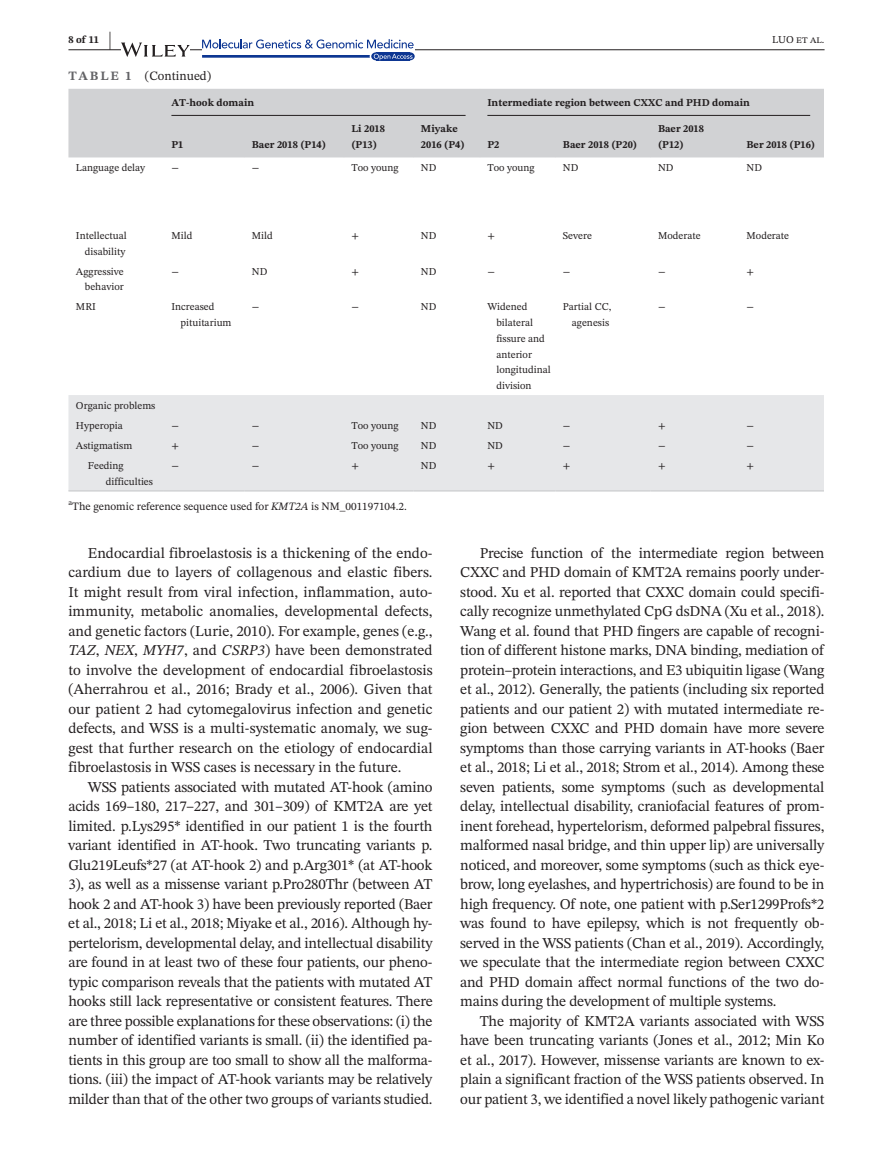
<style>
.page{position:relative;width:893px;height:1174px;background:#fff}
.page>*{position:absolute;margin:0;border:0;box-sizing:border-box;transform-origin:0 0}
.t1{font:15px/19.5px "STIX Two Text";letter-spacing:-.01em;color:#231f20;text-align:justify}
.t2{font:12.75px "STIX Two Text";color:#231f20}
.t3{font:11.25px "STIX Two Text";color:#231f20}
.t4{font:10.5px/15.8px "STIX Two Text";color:#231f20}
.t5{font:700 10.5px/15.8px "STIX Two Text";color:#231f20}
.t6{font:7.8px "STIX Two Text";color:#231f20}
.s1{font-size:21px}
.s2{font-weight:700;color:#636366}
.s3{font-style:italic}
</style>
<div class="page">
<hr style="left:68px;top:49px;width:756px;height:1px;background:#231f20">
<svg style="left:121px;top:43px;width:69px;height:14px"></svg>
<svg style="left:202px;top:39px;width:212px;height:21px"></svg>
<div style="left:68px;top:89px;width:756px;height:68px;background:#d1d2d4"></div>
<div style="left:68px;top:395px;width:756px;height:95px;background:#e6e7e9"></div>
<hr style="left:68px;top:490px;width:96px;height:1px;background:#d1d2d4">
<hr style="left:164px;top:490px;width:80px;height:1px;background:#d1d2d4">
<hr style="left:244px;top:490px;width:100px;height:1px;background:#d1d2d4">
<hr style="left:344px;top:490px;width:69px;height:1px;background:#d1d2d4">
<hr style="left:413px;top:490px;width:67px;height:1px;background:#d1d2d4">
<hr style="left:480px;top:490px;width:75px;height:1px;background:#d1d2d4">
<hr style="left:555px;top:490px;width:95px;height:1px;background:#d1d2d4">
<hr style="left:650px;top:490px;width:89px;height:1px;background:#d1d2d4">
<hr style="left:739px;top:490px;width:85px;height:1px;background:#d1d2d4">
<hr style="left:171px;top:115px;width:295px;height:1px;background:#231f20">
<hr style="left:487px;top:115px;width:323px;height:1px;background:#231f20">
<p class="t5" style="left:68px;top:32px;width:44px">8 of 11 <span class="s1">|</span></p>
<p class="t4" style="left:772px;top:31px;width:54px">LUO et al.</p>
<p class="t2" style="left:68px;top:66px;width:144px"><span class="s2">TABLE 1</span> (Continued)</p>
<p class="t5" style="left:171px;top:95px;width:84px">AT-hook domain</p>
<p class="t5" style="left:487px;top:95px;width:264px">Intermediate region between CXXC and PHD domain</p>
<p class="t5" style="left:171px;top:137px;width:14px">P1</p>
<p class="t5" style="left:252px;top:137px;width:76px">Baer 2018 (P14)</p>
<p class="t5" style="left:351px;top:121px;width:35px">Li 2018 (P13)</p>
<p class="t5" style="left:421px;top:121px;width:45px">Miyake<br>2016 (P4)</p>
<p class="t5" style="left:658px;top:121px;width:47px">Baer 2018 (P12)</p>
<p class="t5" style="left:487px;top:137px;width:14px">P2</p>
<p class="t5" style="left:563px;top:137px;width:76px">Baer 2018 (P20)</p>
<p class="t5" style="left:746px;top:137px;width:70px">Ber 2018 (P16)</p>
<p class="t4" style="left:76px;top:160px;width:71px">Language delay</p>
<p class="t4" style="left:171px;top:160px;width:9px">−</p>
<p class="t4" style="left:252px;top:160px;width:9px">−</p>
<p class="t4" style="left:351px;top:160px;width:49px">Too young</p>
<p class="t4" style="left:421px;top:160px;width:17px">ND</p>
<p class="t4" style="left:487px;top:160px;width:49px">Too young</p>
<p class="t4" style="left:563px;top:160px;width:17px">ND</p>
<p class="t4" style="left:658px;top:160px;width:17px">ND</p>
<p class="t4" style="left:746px;top:160px;width:17px">ND</p>
<p class="t4" style="left:76px;top:227px;width:52px;text-align:right">Intellectual disability</p>
<p class="t4" style="left:171px;top:227px;width:23px">Mild</p>
<p class="t4" style="left:252px;top:227px;width:23px">Mild</p>
<p class="t4" style="left:351px;top:227px;width:9px">+</p>
<p class="t4" style="left:421px;top:227px;width:17px">ND</p>
<p class="t4" style="left:487px;top:227px;width:9px">+</p>
<p class="t4" style="left:563px;top:227px;width:30px">Severe</p>
<p class="t4" style="left:658px;top:227px;width:44px">Moderate</p>
<p class="t4" style="left:746px;top:227px;width:44px">Moderate</p>
<p class="t4" style="left:76px;top:263px;width:49px;text-align:right">Aggressive behavior</p>
<p class="t4" style="left:171px;top:263px;width:9px">−</p>
<p class="t4" style="left:252px;top:263px;width:17px">ND</p>
<p class="t4" style="left:351px;top:263px;width:9px">+</p>
<p class="t4" style="left:421px;top:263px;width:17px">ND</p>
<p class="t4" style="left:487px;top:263px;width:9px">−</p>
<p class="t4" style="left:563px;top:263px;width:9px">−</p>
<p class="t4" style="left:658px;top:263px;width:9px">−</p>
<p class="t4" style="left:746px;top:263px;width:9px">+</p>
<p class="t4" style="left:76px;top:299px;width:22px">MRI</p>
<p class="t4" style="left:180px;top:299px;width:53px;text-indent:-9px">Increased pituitarium</p>
<p class="t4" style="left:252px;top:299px;width:9px">−</p>
<p class="t4" style="left:351px;top:299px;width:9px">−</p>
<p class="t4" style="left:421px;top:299px;width:17px">ND</p>
<p class="t4" style="left:496px;top:299px;width:56px;text-indent:-9px">Widened bilateral fissure and anterior longitudinal division</p>
<p class="t4" style="left:563px;top:299px;width:50px;text-align:right">Partial CC, agenesis</p>
<p class="t4" style="left:658px;top:299px;width:9px">−</p>
<p class="t4" style="left:746px;top:299px;width:9px">−</p>
<p class="t4" style="left:76px;top:395px;width:81px;line-height:20px">Organic problems<br>Hyperopia</p>
<p class="t4" style="left:171px;top:418px;width:9px">−</p>
<p class="t4" style="left:252px;top:418px;width:9px">−</p>
<p class="t4" style="left:351px;top:418px;width:49px">Too young</p>
<p class="t4" style="left:421px;top:418px;width:17px">ND</p>
<p class="t4" style="left:487px;top:418px;width:17px">ND</p>
<p class="t4" style="left:563px;top:418px;width:9px">−</p>
<p class="t4" style="left:658px;top:418px;width:9px">+</p>
<p class="t4" style="left:746px;top:418px;width:9px">−</p>
<p class="t4" style="left:76px;top:438px;width:58px">Astigmatism</p>
<p class="t4" style="left:171px;top:438px;width:9px">+</p>
<p class="t4" style="left:252px;top:438px;width:9px">−</p>
<p class="t4" style="left:351px;top:438px;width:49px">Too young</p>
<p class="t4" style="left:421px;top:438px;width:17px">ND</p>
<p class="t4" style="left:487px;top:438px;width:17px">ND</p>
<p class="t4" style="left:563px;top:438px;width:9px">−</p>
<p class="t4" style="left:658px;top:438px;width:9px">−</p>
<p class="t4" style="left:746px;top:438px;width:9px">−</p>
<p class="t4" style="left:106px;top:458px;width:49px;text-indent:-18px">Feeding difficulties</p>
<p class="t4" style="left:171px;top:458px;width:9px">−</p>
<p class="t4" style="left:252px;top:458px;width:9px">−</p>
<p class="t4" style="left:351px;top:458px;width:9px">+</p>
<p class="t4" style="left:421px;top:458px;width:17px">ND</p>
<p class="t4" style="left:487px;top:458px;width:9px">+</p>
<p class="t4" style="left:563px;top:458px;width:9px">+</p>
<p class="t4" style="left:658px;top:458px;width:9px">+</p>
<p class="t4" style="left:746px;top:458px;width:9px">+</p>
<p class="t6" style="left:68px;top:496px;width:5px">a</p>
<p class="t3" style="left:72px;top:498px;width:336px">The genomic reference sequence used for <span class="s3">KMT2A</span> is NM_001197104.2.</p>
<p class="t1" style="left:68px;top:543px;width:366px;text-indent:20px">Endocardial fibroelastosis is a thickening of the endo&shy;cardium due to layers of collagenous and elastic fibers.<br>It might result from viral infection, inflammation, auto&shy;immunity, metabolic anomalies, developmental defects, and genetic factors (Lurie, 2010). For example, genes (e.g., <span class="s3">TAZ</span>, <span class="s3">NEX</span>, <span class="s3">MYH7</span>, and <span class="s3">CSRP3</span>) have been demonstrated to involve the development of endocardial fibroelastosis (Aherrahrou et al., 2016; Brady et al., 2006). Given that our patient 2 had cytomegalovirus infection and genetic defects, and WSS is a multi-systematic anomaly, we sug&shy;gest that further research on the etiology of endocardial fibroelastosis in WSS cases is necessary in the future.</p>
<p class="t1" style="left:68px;top:777px;width:366px;text-indent:20px">WSS patients associated with mutated AT-hook (amino acids 169–180, 217–227, and 301–309) of KMT2A are yet limited. p.Lys295* identified in our patient 1 is the fourth variant identified in AT-hook. Two truncating variants p.<br>Glu219Leufs*27 (at AT-hook 2) and p.Arg301* (at AT-hook 3), as well as a missense variant p.Pro280Thr (between AT hook 2 and AT-hook 3) have been previously reported (Baer et al., 2018; Li et al., 2018; Miyake et al., 2016). Although hy&shy;pertelorism, developmental delay, and intellectual disability are found in at least two of these four patients, our pheno&shy;typic comparison reveals that the patients with mutated AT hooks still lack representative or consistent features. There are three possible explanations for these observations: (i) the number of identified variants is small. (ii) the identified pa&shy;tients in this group are too small to show all the malforma&shy;tions. (iii) the impact of AT-hook variants may be relatively milder than that of the other two groups of variants studied.</p>
<p class="t1" style="left:460px;top:543px;width:366px;text-indent:20px">Precise function of the intermediate region between CXXC and PHD domain of KMT2A remains poorly under&shy;stood. Xu et al. reported that CXXC domain could specifi&shy;cally recognize unmethylated CpG dsDNA (Xu et al., 2018).<br>Wang et al. found that PHD fingers are capable of recogni&shy;tion of different histone marks, DNA binding, mediation of protein–protein interactions, and E3 ubiquitin ligase (Wang et al., 2012). Generally, the patients (including six reported patients and our patient 2) with mutated intermediate re&shy;gion between CXXC and PHD domain have more severe symptoms than those carrying variants in AT-hooks (Baer et al., 2018; Li et al., 2018; Strom et al., 2014). Among these seven patients, some symptoms (such as developmental delay, intellectual disability, craniofacial features of prom&shy;inent forehead, hypertelorism, deformed palpebral fissures, malformed nasal bridge, and thin upper lip) are universally noticed, and moreover, some symptoms (such as thick eye&shy;brow, long eyelashes, and hypertrichosis) are found to be in high frequency. Of note, one patient with p.Ser1299Profs*2 was found to have epilepsy, which is not frequently ob&shy;served in the WSS patients (Chan et al., 2019). Accordingly, we speculate that the intermediate region between CXXC and PHD domain affect normal functions of the two do&shy;mains during the development of multiple systems.</p>
<p class="t1" style="left:460px;top:1011px;width:366px;text-indent:19px">The majority of KMT2A variants associated with WSS have been truncating variants (Jones et al., 2012; Min Ko et al., 2017). However, missense variants are known to ex&shy;plain a significant fraction of the WSS patients observed. In our patient 3, we identified a novel likely pathogenic variant</p>
</div>
